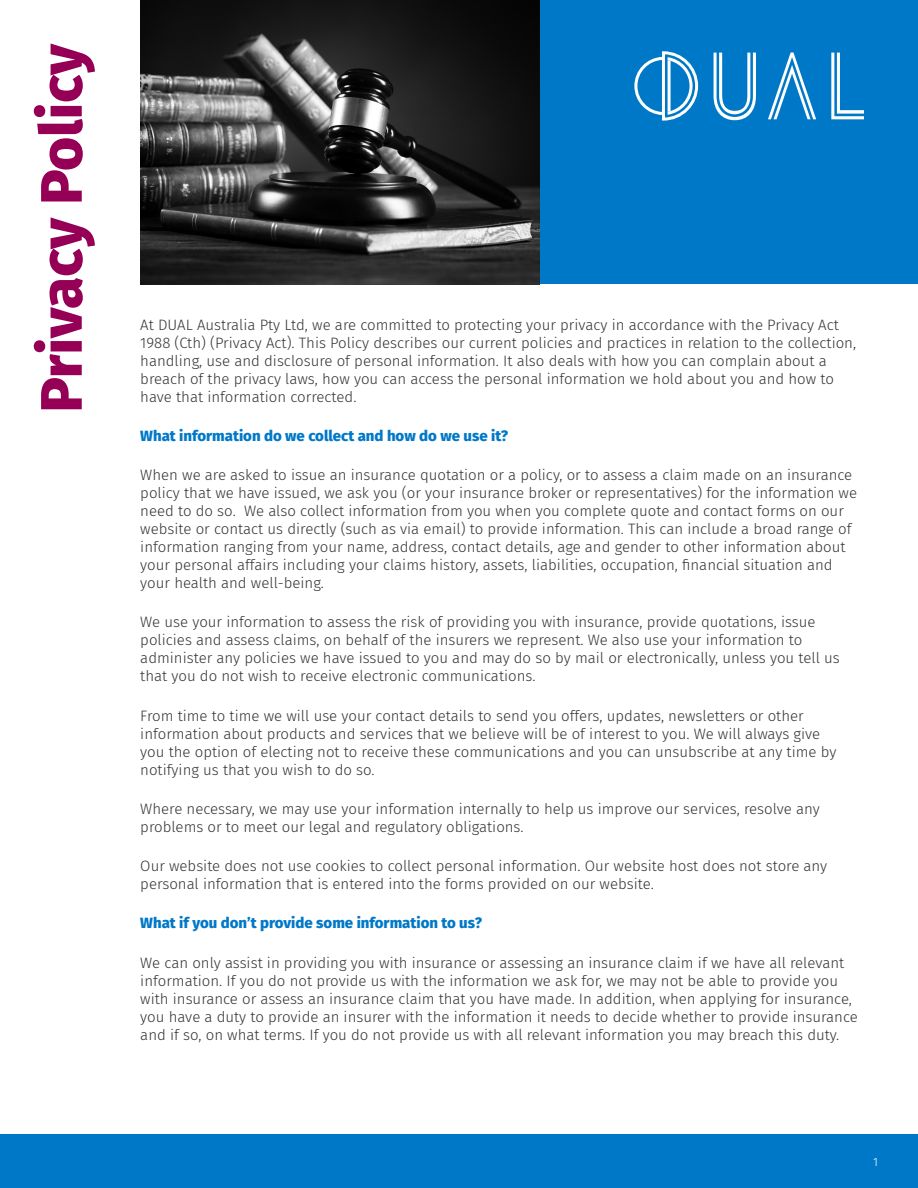
<style>
.page{position:relative;width:918px;height:1188px;background:#fff}
.page>*{position:absolute;margin:0;border:0;box-sizing:border-box;transform-origin:0 0}
.t1{font:800 58.5px "Fira Sans";color:#950056}
.t2{font:300 15px/18px "Fira Sans";color:#333}
.t3{font:800 15px "Fira Sans";color:#0078c8}
.t4{font:300 12px "Fira Sans";color:#fff}
</style>
<div class="page">
<div style="left:539px;top:1px;width:379px;height:283px;background:#0078c8"></div>
<svg style="left:831px;top:53px;width:33px;height:66px"></svg>
<svg style="left:714px;top:53px;width:42px;height:67px"></svg>
<svg style="left:768px;top:52px;width:48px;height:67px"></svg>
<svg style="left:634px;top:51px;width:64px;height:70px"></svg>
<img style="left:140px;top:1px;width:399px;height:283px">
<div style="left:1px;top:1135px;width:917px;height:53px;background:#0078c8"></div>
<h1 class="t1" style="left:10px;top:412px;width:371px;rotate:-90deg">Privacy Policy</h1>
<p class="t2" style="left:140px;top:315px;width:717px">At DUAL Australia Pty Ltd, we are committed to protecting your privacy in accordance with the Privacy Act 1988 (Cth) (Privacy Act). This Policy describes our current policies and practices in relation to the collection, handling, use and disclosure of personal information. It also deals with how you can complain about a breach of the privacy laws, how you can access the personal information we hold about you and how to have that information corrected.</p>
<p class="t3" style="left:140px;top:423px;width:369px">What information do we collect and how do we use it?</p>
<p class="t2" style="left:140px;top:466px;width:718px">When we are asked to issue an insurance quotation or a policy, or to assess a claim made on an insurance policy that we have issued, we ask you (or your insurance broker or representatives) for the information we need to do so. We also collect information from you when you complete quote and contact forms on our website or contact us directly (such as via email) to provide information. This can include a broad range of information ranging from your name, address, contact details, age and gender to other information about your personal affairs including your claims history, assets, liabilities, occupation, financial situation and your health and well-being.</p>
<p class="t2" style="left:140px;top:613px;width:701px">We use your information to assess the risk of providing you with insurance, provide quotations, issue policies and assess claims, on behalf of the insurers we represent. We also use your information to administer any policies we have issued to you and may do so by mail or electronically, unless you tell us that you do not wish to receive electronic communications.</p>
<p class="t2" style="left:140px;top:706px;width:698px">From time to time we will use your contact details to send you offers, updates, newsletters or other information about products and services that we believe will be of interest to you. We will always give you the option of electing not to receive these communications and you can unsubscribe at any time by notifying us that you wish to do so.</p>
<p class="t2" style="left:140px;top:799px;width:681px">Where necessary, we may use your information internally to help us improve our services, resolve any problems or to meet our legal and regulatory obligations.</p>
<p class="t2" style="left:140px;top:857px;width:688px">Our website does not use cookies to collect personal information. Our website host does not store any personal information that is entered into the forms provided on our website.</p>
<p class="t3" style="left:140px;top:910px;width:343px">What if you don’t provide some information to us?</p>
<p class="t2" style="left:140px;top:953px;width:719px">We can only assist in providing you with insurance or assessing an insurance claim if we have all relevant information. If you do not provide us with the information we ask for, we may not be able to provide you with insurance or assess an insurance claim that you have made. In addition, when applying for insurance, you have a duty to provide an insurer with the information it needs to decide whether to provide insurance and if so, on what terms. If you do not provide us with all relevant information you may breach this duty.</p>
<p class="t4" style="left:873px;top:1153px;width:6px">1</p>
</div>
